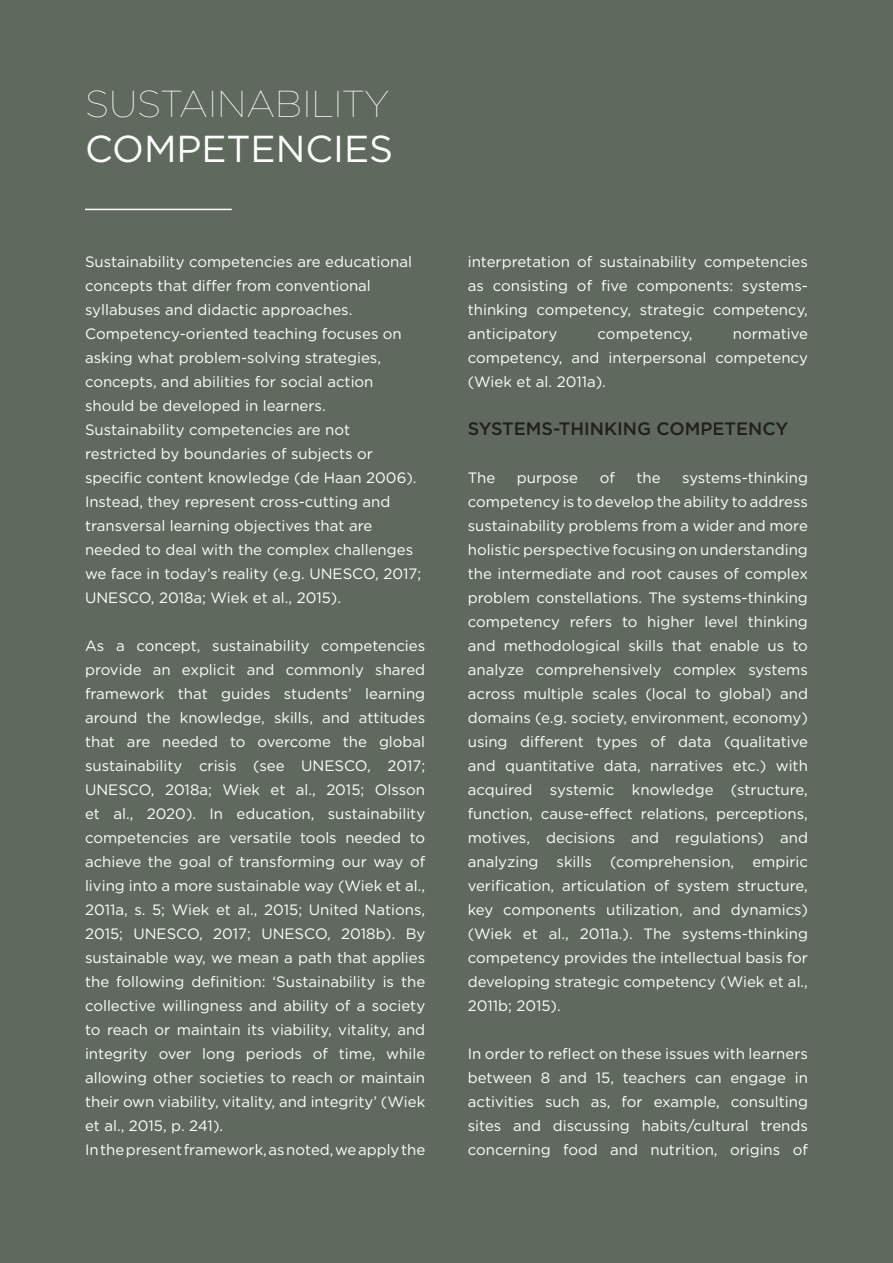
<style>
.page{position:relative;width:893px;height:1263px;background:#5f695d}
.page>*{position:absolute;margin:0;border:0;box-sizing:border-box;transform-origin:0 0}
.t1{font:100 37.5px "Gotham";color:#fff}
.t2{font:37.5px "Gotham";color:#fff}
.t3{font:500 18px "Gotham";color:#221f1f}
.t4{font:15px/24px "Gotham";color:#fff;text-align:justify}
</style>
<div class="page">
<hr style="left:85px;top:209px;width:147px;height:1px;background:#fff">
<h1 class="t1" style="left:85px;top:85px;width:306px">SUSTAINABILITY</h1>
<h1 class="t2" style="left:85px;top:128px;width:310px">COMPETENCIES</h1>
<p class="t4" style="left:85px;top:250px;width:338px;text-align:left">Sustainability competencies are educational concepts that differ from conventional syllabuses and didactic approaches.<br>Competency-oriented teaching focuses on asking what problem-solving strategies, concepts, and abilities for social action should be developed in learners.<br>Sustainability competencies are not restricted by boundaries of subjects or specific content knowledge (de Haan 2006).<br>Instead, they represent cross-cutting and transversal learning objectives that are needed to deal with the complex challenges we face in today’s reality (e.g. UNESCO, 2017; UNESCO, 2018a; Wiek et al., 2015).</p>
<p class="t4" style="left:85px;top:634px;width:342px;text-align:left">As a concept, sustainability competencies provide an explicit and commonly shared framework that guides students’ learning around the knowledge, skills, and attitudes that are needed to overcome the global sustainability crisis (see UNESCO, 2017; UNESCO, 2018a; Wiek et al., 2015; Olsson et al., 2020). In education, sustainability competencies are versatile tools needed to achieve the goal of transforming our way of living into a more sustainable way (Wiek et al., 2011a, s. 5; Wiek et al., 2015; United Nations, 2015; UNESCO, 2017; UNESCO, 2018b). By sustainable way, we mean a path that applies the following definition: ‘Sustainability is the collective willingness and ability of a society to reach or maintain its viability, vitality, and integrity over long periods of time, while allowing other societies to reach or maintain their own viability, vitality, and integrity’ (Wiek et al., 2015, p. 241).<br>In the present framework, as noted, we apply the</p>
<p class="t4" style="left:468px;top:250px;width:342px">interpretation of sustainability competencies as consisting of five components: systems&shy;thinking competency, strategic competency, anticipatory</p>
<p class="t4" style="left:468px;top:322px;width:342px;text-indent:265px">normative competency, and interpersonal competency (Wiek et al. 2011a).</p>
<p class="t3" style="left:468px;top:419px;width:322px">SYSTEMS-THINKING COMPETENCY</p>
<p class="t4" style="left:468px;top:466px;width:29px">The</p>
<p class="t4" style="left:517px;top:466px;width:63px">purpose</p>
<p class="t4" style="left:600px;top:466px;width:17px">of</p>
<p class="t4" style="left:636px;top:466px;width:26px">the</p>
<p class="t4" style="left:598px;top:322px;width:96px">competency,</p>
<p class="t4" style="left:468px;top:466px;width:342px;text-indent:214px">systems-thinking competency is to develop the ability to address sustainability problems from a wider and more holistic perspective focusing on understanding the intermediate and root causes of complex problem constellations. The systems-thinking competency refers to higher level thinking and methodological skills that enable us to analyze comprehensively complex systems across multiple scales (local to global) and domains (e.g. society, environment, economy) using different types of data (qualitative and quantitative data, narratives etc.) with acquired systemic knowledge (structure, function, cause-effect relations, perceptions, motives, decisions and regulations) and analyzing skills (comprehension, empiric verification, articulation of system structure, key components utilization, and dynamics) (Wiek et al., 2011a.). The systems-thinking competency provides the intellectual basis for developing strategic competency (Wiek et al., 2011b; 2015).</p>
<p class="t4" style="left:468px;top:1042px;width:342px">In order to reflect on these issues with learners between 8 and 15, teachers can engage in activities such as, for example, consulting sites and discussing habits/cultural trends concerning food and nutrition, origins of</p>
</div>
